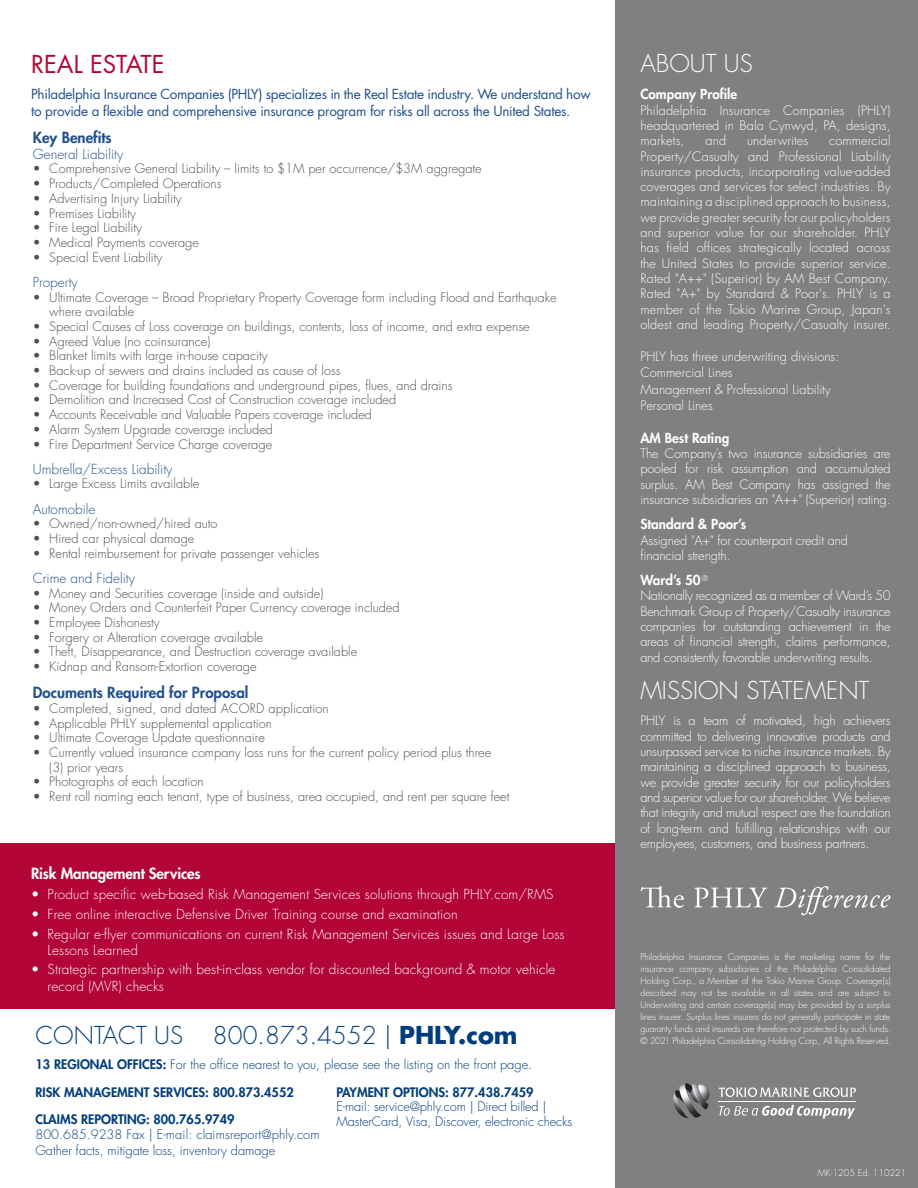
<style>
.page{position:relative;width:918px;height:1188px;background:#fff}
.page>*{position:absolute;margin:0;border:0;box-sizing:border-box;transform-origin:0 0}
.t1{font:300 24px "Futura";color:#013d7d}
.t2{font:300 24px "Futura";color:#fff}
.t3{font:24px "Futura";color:#b30437}
.t4{font:800 15px "Futura";color:#21508c}
.t5{font:800 15px "Futura";letter-spacing:-.01em;color:#fff}
.t6{font:300 13.5px/16.2px "Futura";letter-spacing:.01em;color:#fff}
.t7{font:13.5px/16.5px "Futura";letter-spacing:-.02em;color:#21508c}
.t8{font:300 13.5px "Futura";color:#21508c}
.t9{font:800 13.5px "Futura";color:#fff}
.t10{font:300 12.75px/15.3px "Futura";color:#fff;text-align:justify}
.t11{font:300 12.75px/14.7px "Futura";color:#4e4f50}
.t12{font:300 12.75px/15.3px "Futura";color:#013d7d}
.t13{font:800 12.75px/27.3px "Futura";color:#013d7d}
.program_details{font:300 9px/12px "Futura";letter-spacing:-.025em;color:#fff;text-align:justify}
.program_details-2{font:300 9px "Futura";color:#fff}
.s1{font-weight:700}
.s2{font-weight:800}
.s3{font-size:13.2px}
</style>
<div class="page">
<div style="left:615px;top:0;width:303px;height:1188px;background:#808083"></div>
<svg style="left:718px;top:1087px;width:138px;height:10px"></svg>
<svg style="left:719px;top:1105px;width:136px;height:14px"></svg>
<hr style="left:718px;top:1101px;width:138px;height:1px;background:#fff">
<img style="left:673px;top:1083px;width:37px;height:36px">
<svg style="left:641px;top:886px;width:43px;height:22px"></svg>
<svg style="left:694px;top:888px;width:74px;height:19px"></svg>
<svg style="left:774px;top:886px;width:117px;height:29px"></svg>
<div style="left:0;top:844px;width:615px;height:165px;background:#b30437"></div>
<p class="t3" style="left:31px;top:48px;width:135px">REAL ESTATE</p>
<p class="t7" style="left:31px;top:86px;width:561px">Philadelphia Insurance Companies (PHLY) specializes in the Real Estate industry. We understand how to provide a flexible and comprehensive insurance program for risks all across the United States.</p>
<p class="t4" style="left:33px;top:128px;width:80px">Key Benefits</p>
<p class="t8" style="left:33px;top:146px;width:92px">General Liability</p>
<p class="t11" style="left:33px;top:162px;width:450px">• Comprehensive General Liability – limits to $1M per occurrence/$3M aggregate</p>
<p class="t11" style="left:33px;top:177px;width:190px">• Products/Completed Operations</p>
<p class="t11" style="left:33px;top:191px;width:150px">• Advertising Injury Liability</p>
<p class="t11" style="left:33px;top:206px;width:105px">• Premises Liability</p>
<p class="t11" style="left:33px;top:221px;width:111px">• Fire Legal Liability</p>
<p class="t11" style="left:33px;top:235px;width:168px">• Medical Payments coverage</p>
<p class="t11" style="left:33px;top:250px;width:131px">• Special Event Liability</p>
<p class="t8" style="left:33px;top:274px;width:47px">Property</p>
<p class="t11" style="left:49px;top:290px;width:509px;text-indent:-17px">• Ultimate Coverage – Broad Proprietary Property Coverage form including Flood and Earthquake where available</p>
<p class="t11" style="left:33px;top:319px;width:498px">• Special Causes of Loss coverage on buildings, contents, loss of income, and extra expense</p>
<p class="t11" style="left:33px;top:334px;width:179px">• Agreed Value (no coinsurance)</p>
<p class="t11" style="left:33px;top:349px;width:236px">• Blanket limits with large in-house capacity</p>
<p class="t11" style="left:33px;top:363px;width:309px">• Back-up of sewers and drains included as cause of loss</p>
<p class="t11" style="left:33px;top:378px;width:421px">• Coverage for building foundations and underground pipes, flues, and drains</p>
<p class="t11" style="left:33px;top:393px;width:365px">• Demolition and Increased Cost of Construction coverage included</p>
<p class="t11" style="left:33px;top:408px;width:341px">• Accounts Receivable and Valuable Papers coverage included</p>
<p class="t11" style="left:33px;top:422px;width:242px">• Alarm System Upgrade coverage included</p>
<p class="t11" style="left:33px;top:437px;width:241px">• Fire Department Service Charge coverage</p>
<p class="t8" style="left:33px;top:461px;width:141px">Umbrella/Excess Liability</p>
<p class="t11" style="left:33px;top:477px;width:168px">• Large Excess Limits available</p>
<p class="t8" style="left:33px;top:501px;width:64px">Automobile</p>
<p class="t11" style="left:33px;top:517px;width:186px">• Owned/non-owned/hired auto</p>
<p class="t11" style="left:33px;top:531px;width:163px">• Hired car physical damage</p>
<p class="t11" style="left:33px;top:546px;width:288px">• Rental reimbursement for private passenger vehicles</p>
<p class="t8" style="left:33px;top:570px;width:104px">Crime and Fidelity</p>
<p class="t11" style="left:33px;top:586px;width:292px">• Money and Securities coverage (inside and outside)</p>
<p class="t11" style="left:33px;top:601px;width:368px">• Money Orders and Counterfeit Paper Currency coverage included</p>
<p class="t11" style="left:33px;top:615px;width:129px">• Employee Dishonesty</p>
<p class="t11" style="left:33px;top:630px;width:232px">• Forgery or Alteration coverage available</p>
<p class="t11" style="left:33px;top:645px;width:326px">• Theft, Disappearance, and Destruction coverage available</p>
<p class="t11" style="left:33px;top:660px;width:225px">• Kidnap and Ransom-Extortion coverage</p>
<p class="t4" style="left:33px;top:683px;width:217px">Documents Required for Proposal</p>
<p class="t11" style="left:33px;top:701px;width:298px">• Completed, signed, and dated ACORD application</p>
<p class="t11" style="left:33px;top:716px;width:241px">• Applicable PHLY supplemental application</p>
<p class="t11" style="left:33px;top:731px;width:234px">• Ultimate Coverage Update questionnaire</p>
<p class="t11" style="left:49px;top:745px;width:443px;text-indent:-17px">• Currently valued insurance company loss runs for the current policy period plus three (3) prior years</p>
<p class="t11" style="left:33px;top:775px;width:172px">• Photographs of each location</p>
<p class="t11" style="left:33px;top:789px;width:478px">• Rent roll naming each tenant, type of business, area occupied, and rent per square feet</p>
<p class="t5" style="left:31px;top:864px;width:171px">Risk Management Services</p>
<p class="t6" style="left:31px;top:886px;width:524px">• Product specific web-based Risk Management Services solutions through PHLY.com/RMS</p>
<p class="t6" style="left:31px;top:906px;width:428px">• Free online interactive Defensive Driver Training course and examination</p>
<p class="t6" style="left:48px;top:926px;width:519px;text-indent:-16px">• Regular e-flyer communications on current Risk Management Services issues and Large Loss<br>Lessons Learned</p>
<p class="t6" style="left:48px;top:962px;width:509px;text-indent:-16px">• Strategic partnership with best-in-class vendor for discounted background &amp; motor vehicle record (MVR) checks</p>
<h1 class="t1" style="left:36px;top:1021px;width:484px">CONTACT US 800.873.4552 | <span class="s1">PHLY.com</span></h1>
<p class="t13" style="left:35px;top:1078px;width:260px">RISK MANAGEMENT SERVICES: 800.873.4552<br>CLAIMS REPORTING: 800.765.9749</p>
<p class="t12" style="left:35px;top:1127px;width:286px">800.685.9238 Fax | E-mail: claimsreport@phly.com<br>Gather facts, mitigate loss, inventory damage</p>
<p class="t12" style="left:36px;top:1058px;width:498px"><span class="s2">13 REGIONAL OFFICES:</span> For the office nearest to you, please see the listing on the front page.</p>
<p class="t13" style="left:337px;top:1078px;width:199px">PAYMENT OPTIONS: 877.438.7459</p>
<p class="t12" style="left:337px;top:1100px;width:237px;line-height:14.7px">E-mail: service@phly.com | Direct billed |<br>MasterCard, Visa, Discover, electronic checks</p>
<h1 class="t2" style="left:640px;top:49px;width:114px">ABOUT US</h1>
<p class="t9" style="left:640px;top:86px;width:98px">Company Profile</p>
<p class="t10" style="left:640px;top:103px;width:252px">Philadelphia Insurance Companies (PHLY) headquartered in Bala Cynwyd, PA, designs, markets,</p>
<p class="t10" style="left:640px;top:133px;width:252px;text-indent:189px">commercial Property/Casualty and Professional Liability insurance products, incorporating value-added coverages and services for select industries. By maintaining a disciplined approach to business, we provide greater security for our policyholders and superior value for our shareholder. PHLY has field offices strategically located across the United States to provide superior service.<br>Rated "A++" (Superior) by AM Best Company.<br>Rated "A+" by Standard &amp; Poor's. PHLY is a member of the Tokio Marine Group, Japan's oldest and leading Property/Casualty insurer.</p>
<p class="t10" style="left:640px;top:348px;width:200px;line-height:16.5px;text-align:left">PHLY has three underwriting divisions:<br>Commercial Lines<br>Management &amp; Professional Liability<br>Personal Lines</p>
<p class="t9" style="left:640px;top:429px;width:90px">AM Best Rating</p>
<p class="t10" style="left:640px;top:446px;width:252px">The Company’s two insurance subsidiaries are pooled for risk assumption and accumulated surplus. AM Best Company has assigned the insurance subsidiaries an "A++" (Superior) rating.</p>
<p class="t9" style="left:640px;top:516px;width:107px">Standard &amp; Poor’s</p>
<p class="t10" style="left:640px;top:533px;width:209px">Assigned "A+" for counterpart credit and financial strength.</p>
<p class="t9" style="left:640px;top:571px;width:69px">Ward’s 50<sup>®</sup></p>
<p class="t10" style="left:640px;top:588px;width:252px">Nationally recognized as a member of Ward’s 50<br>Benchmark Group of Property/Casualty insurance companies for outstanding achievement in the areas of financial strength, claims performance, and consistently favorable underwriting results.</p>
<h1 class="t2" style="left:640px;top:676px;width:230px">MISSION STATEMENT</h1>
<p class="t10" style="left:640px;top:713px;width:252px">PHLY is a team of motivated, high achievers committed to delivering innovative products and unsurpassed service to niche insurance markets. By maintaining a disciplined approach to business, we provide greater security for our policyholders and superior value for our shareholder. We believe that integrity and mutual respect are the foundation of long-term and fulfilling relationships with our employees, customers, and business partners<span class="s3">.</span></p>
<p class="t10" style="left:705px;top:133px;width:22px">and</p>
<p class="t10" style="left:747px;top:133px;width:63px">underwrites</p>
<p class="program_details" style="left:641px;top:951px;width:252px">Philadelphia Insurance Companies is the marketing name for the insurance company subsidiaries of the Philadelphia Consolidated Holding Corp., a Member of the Tokio Marine Group. Coverage(s) described may not be available in all states and are subject to Underwriting and certain coverage(s) may be provided by a surplus lines insurer. Surplus lines insurers do not generally participate in state guaranty funds and insureds are therefore not protected by such funds. © 2021 Philadelphia Consolidating Holding Corp., All Rights Reserved.</p>
<p class="program_details-2" style="left:818px;top:1167px;width:90px">MK-1205 Ed. 110221</p>
</div>
